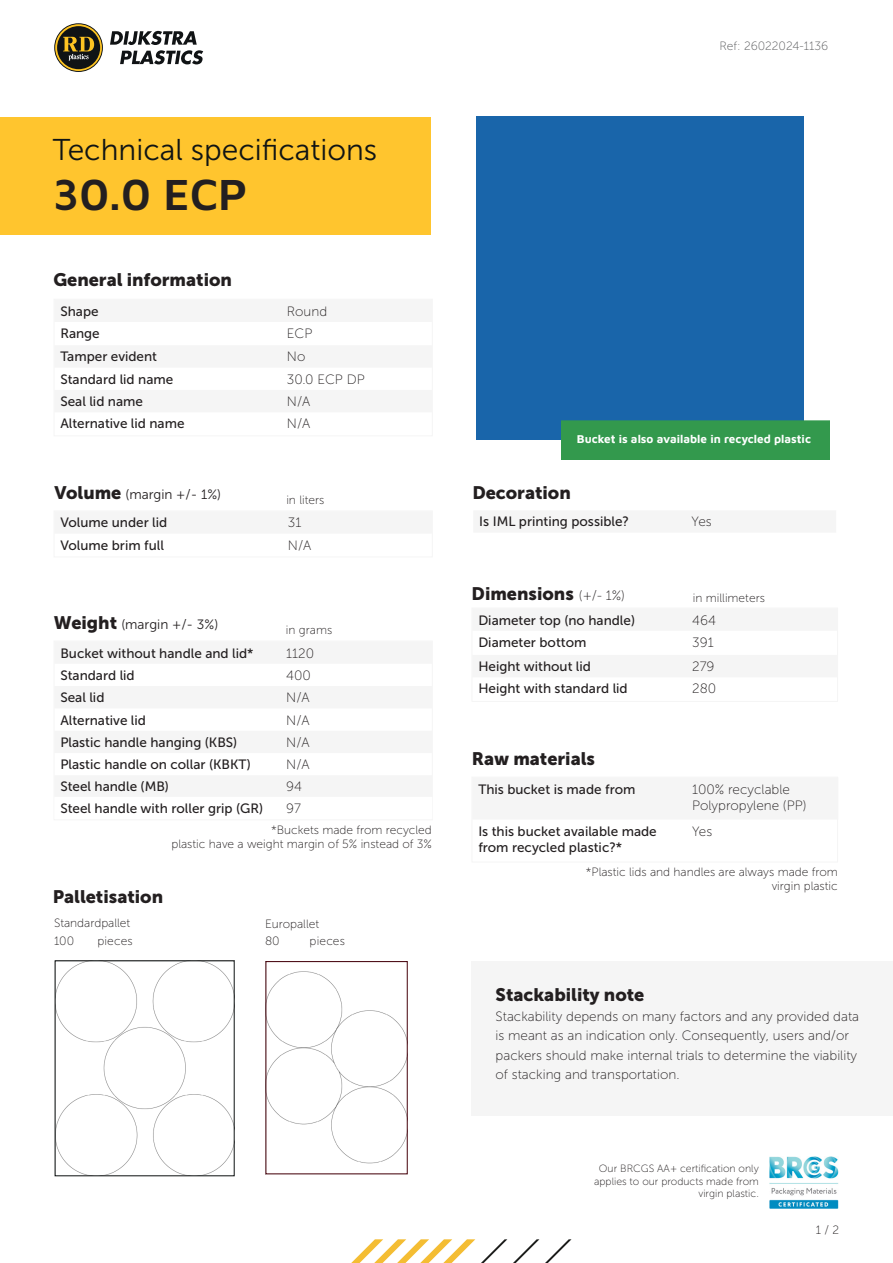
<style>
.page{position:relative;width:893px;height:1263px;background:#fff}
.page>*{position:absolute;margin:0;border:0;box-sizing:border-box;transform-origin:0 0}
.Titel{font:600 45px "Maven Pro";color:#231f20}
.Titel-2{font:30px "Museo Sans 300";color:#101414}
.Titel_info{font:18px "Museo Sans 900";color:#231f20}
.Basistekst{font:13.5px/16.2px "Museo Sans 500";color:#231f20}
.Basistekst-2{font:13.5px/19.5px "Museo Sans 100";color:#231f20}
.Titel_info-2{font:13.5px "Museo Sans 300";color:#231f20}
.Basistekst-3{font:12px "Museo Sans 100";color:#231f20}
.Referentie{font:12px "Museo Sans 100";color:#57585a}
.Bijschrift{font:12px "Museo Sans 100";color:#231f20}
.t1{font:700 11.7px "Maven Pro";color:#fff}
.Titel-3{font:10.5px/12.6px "Museo Sans 100";color:#231f20;text-align:right}
.s1{font-family:"Museo Sans 900";font-size:18px}
.s2{font-family:"Museo Sans 100";font-size:13.5px}
</style>
<div class="page">
<div style="left:472px;top:961px;width:421px;height:154px;background:#f5f5f5"></div>
<div style="left:477px;top:117px;width:327px;height:323px;background:#1965aa"></div>
<svg style="left:545px;top:1239px;width:26px;height:24px"></svg>
<svg style="left:513px;top:1239px;width:26px;height:24px"></svg>
<svg style="left:481px;top:1239px;width:26px;height:24px"></svg>
<svg style="left:351px;top:1239px;width:124px;height:24px"></svg>
<div style="left:0;top:117px;width:431px;height:117px;background:#ffc52e"></div>
<img style="left:770px;top:1156px;width:69px;height:52px">
<div style="left:561px;top:421px;width:269px;height:38px;background:#33994d"></div>
<div style="left:561px;top:420px;width:269px;height:40px;border:1px solid #33994d"></div>
<img style="left:57px;top:962px;width:176px;height:212px">
<img style="left:268px;top:971px;width:138px;height:193px">
<div style="left:55px;top:960px;width:180px;height:216px;border:1px solid #101414"></div>
<svg style="left:110px;top:31px;width:93px;height:33px"></svg>
<svg style="left:54px;top:23px;width:49px;height:49px"></svg>
<svg style="left:55px;top:24px;width:47px;height:47px"></svg>
<div style="left:57px;top:26px;width:43px;height:43px;background:#101315;border-radius:50%"></div>
<svg style="left:63px;top:37px;width:31px;height:24px"></svg>
<p class="Titel-2" style="left:53px;top:134px;width:326px">Technical specifications</p>
<p class="Titel" style="left:53px;top:164px;width:196px">30.0 ECP</p>
<p class="Titel_info" style="left:53px;top:269px;width:180px">General information</p>
<p class="Basistekst" style="left:60px;top:303px;width:40px">Shape</p>
<p class="Basistekst-2" style="left:287px;top:301px;width:42px">Round</p>
<p class="Basistekst" style="left:60px;top:325px;width:41px">Range</p>
<p class="Basistekst-2" style="left:287px;top:324px;width:27px">ECP</p>
<p class="Basistekst" style="left:60px;top:349px;width:98px">Tamper evident</p>
<p class="Basistekst-2" style="left:287px;top:347px;width:20px">No</p>
<p class="Basistekst" style="left:60px;top:371px;width:114px">Standard lid name</p>
<p class="Basistekst-2" style="left:287px;top:369px;width:79px">30.0 ECP DP</p>
<p class="Basistekst" style="left:60px;top:393px;width:84px">Seal lid name</p>
<p class="Basistekst-2" style="left:287px;top:392px;width:25px">N/A</p>
<p class="Basistekst" style="left:60px;top:416px;width:126px">Alternative lid name</p>
<p class="Basistekst-2" style="left:287px;top:414px;width:25px">N/A</p>
<p class="Titel_info-2" style="left:54px;top:487px;width:168px"><span class="s1">Volume</span> (margin +/- 1%)</p>
<p class="Bijschrift" style="left:286px;top:494px;width:40px">in liters</p>
<p class="Basistekst" style="left:60px;top:515px;width:108px">Volume under lid</p>
<p class="Basistekst-2" style="left:288px;top:513px;width:15px">31</p>
<p class="Basistekst" style="left:60px;top:537px;width:105px">Volume brim full</p>
<p class="Basistekst-2" style="left:288px;top:535px;width:25px">N/A</p>
<p class="Titel_info-2" style="left:54px;top:617px;width:166px"><span class="s1">Weight</span> (margin +/- 3%)</p>
<p class="Basistekst" style="left:60px;top:645px;width:195px">Bucket without handle and lid*</p>
<p class="Basistekst-2" style="left:286px;top:643px;width:29px">1120</p>
<p class="Basistekst" style="left:60px;top:667px;width:76px">Standard lid</p>
<p class="Basistekst-2" style="left:286px;top:666px;width:26px">400</p>
<p class="Basistekst" style="left:60px;top:689px;width:46px">Seal lid</p>
<p class="Basistekst-2" style="left:286px;top:688px;width:25px">N/A</p>
<p class="Basistekst" style="left:60px;top:712px;width:87px">Alternative lid</p>
<p class="Basistekst-2" style="left:286px;top:710px;width:25px">N/A</p>
<p class="Basistekst" style="left:60px;top:734px;width:178px">Plastic handle hanging (KBS)</p>
<p class="Basistekst-2" style="left:286px;top:733px;width:25px">N/A</p>
<p class="Basistekst" style="left:60px;top:756px;width:192px">Plastic handle on collar (KBKT)</p>
<p class="Basistekst-2" style="left:286px;top:755px;width:25px">N/A</p>
<p class="Basistekst" style="left:60px;top:779px;width:110px">Steel handle (MB)</p>
<p class="Basistekst-2" style="left:286px;top:777px;width:17px">94</p>
<p class="Basistekst-3" style="left:286px;top:624px;width:48px">in grams</p>
<p class="Basistekst" style="left:60px;top:800px;width:204px">Steel handle with roller grip (GR)</p>
<p class="Basistekst-2" style="left:286px;top:799px;width:16px">97</p>
<p class="Basistekst-3" style="left:271px;top:823px;width:162px">*Buckets made from recycled</p>
<p class="Basistekst-3" style="left:171px;top:838px;width:262px">plastic have a weight margin of 5% instead of 3%</p>
<p class="Titel_info" style="left:53px;top:886px;width:112px">Palletisation</p>
<p class="Basistekst-3" style="left:54px;top:916px;width:78px">Standardpallet</p>
<p class="Basistekst-3" style="left:54px;top:934px;width:22px">100</p>
<p class="Basistekst-3" style="left:265px;top:918px;width:56px">Europallet</p>
<p class="Basistekst-3" style="left:97px;top:934px;width:37px">pieces</p>
<p class="Basistekst-3" style="left:265px;top:934px;width:16px">80</p>
<p class="Basistekst-3" style="left:310px;top:934px;width:37px">pieces</p>
<p class="Referentie" style="left:719px;top:40px;width:110px">Ref: 26022024-1136</p>
<p class="t1" style="left:577px;top:431px;width:235px">Bucket is also available in recycled plastic</p>
<p class="Titel_info" style="left:472px;top:482px;width:100px">Decoration</p>
<p class="Basistekst" style="left:479px;top:514px;width:151px">Is IML printing possible?</p>
<p class="Basistekst-2" style="left:692px;top:512px;width:22px">Yes</p>
<p class="Titel_info" style="left:472px;top:583px;width:155px">Dimensions <span class="s2">(+/- 1%)</span></p>
<p class="Basistekst-3" style="left:693px;top:591px;width:74px">in millimeters</p>
<p class="Basistekst" style="left:478px;top:612px;width:158px">Diameter top (no handle)</p>
<p class="Basistekst-2" style="left:692px;top:610px;width:25px">464</p>
<p class="Basistekst" style="left:478px;top:634px;width:110px">Diameter bottom</p>
<p class="Basistekst-2" style="left:692px;top:633px;width:23px">391</p>
<p class="Basistekst" style="left:478px;top:658px;width:114px">Height without lid</p>
<p class="Basistekst-2" style="left:692px;top:657px;width:24px">279</p>
<p class="Basistekst" style="left:478px;top:681px;width:151px">Height with standard lid</p>
<p class="Basistekst-2" style="left:692px;top:679px;width:26px">280</p>
<p class="Titel_info" style="left:472px;top:748px;width:125px">Raw materials</p>
<p class="Basistekst" style="left:478px;top:781px;width:159px">This bucket is made from</p>
<p class="Basistekst-2" style="left:692px;top:779px;width:99px">100% recyclable</p>
<p class="Basistekst-2" style="left:692px;top:795px;width:116px">Polypropylene (PP)</p>
<p class="Basistekst" style="left:478px;top:823px;width:180px">Is this bucket available made from recycled plastic?*</p>
<p class="Basistekst-2" style="left:692px;top:821px;width:22px">Yes</p>
<p class="Basistekst-3" style="left:586px;top:865px;width:253px">*Plastic lids and handles are always made from</p>
<p class="Basistekst-3" style="left:772px;top:880px;width:68px">virgin plastic</p>
<p class="Titel_info" style="left:496px;top:985px;width:150px">Stackability note</p>
<p class="Basistekst-2" style="left:496px;top:1007px;width:365px">Stackability depends on many factors and any provided data is meant as an indication only. Consequently, users and/or packers should make internal trials to determine the viability of stacking and transportation.</p>
<p class="Titel-3" style="left:594px;top:1162px;width:166px">Our BRCGS AA+ certification only applies to our products made from virgin plastic.</p>
<p class="Basistekst-3" style="left:816px;top:1224px;width:25px">1 / 2</p>
</div>
